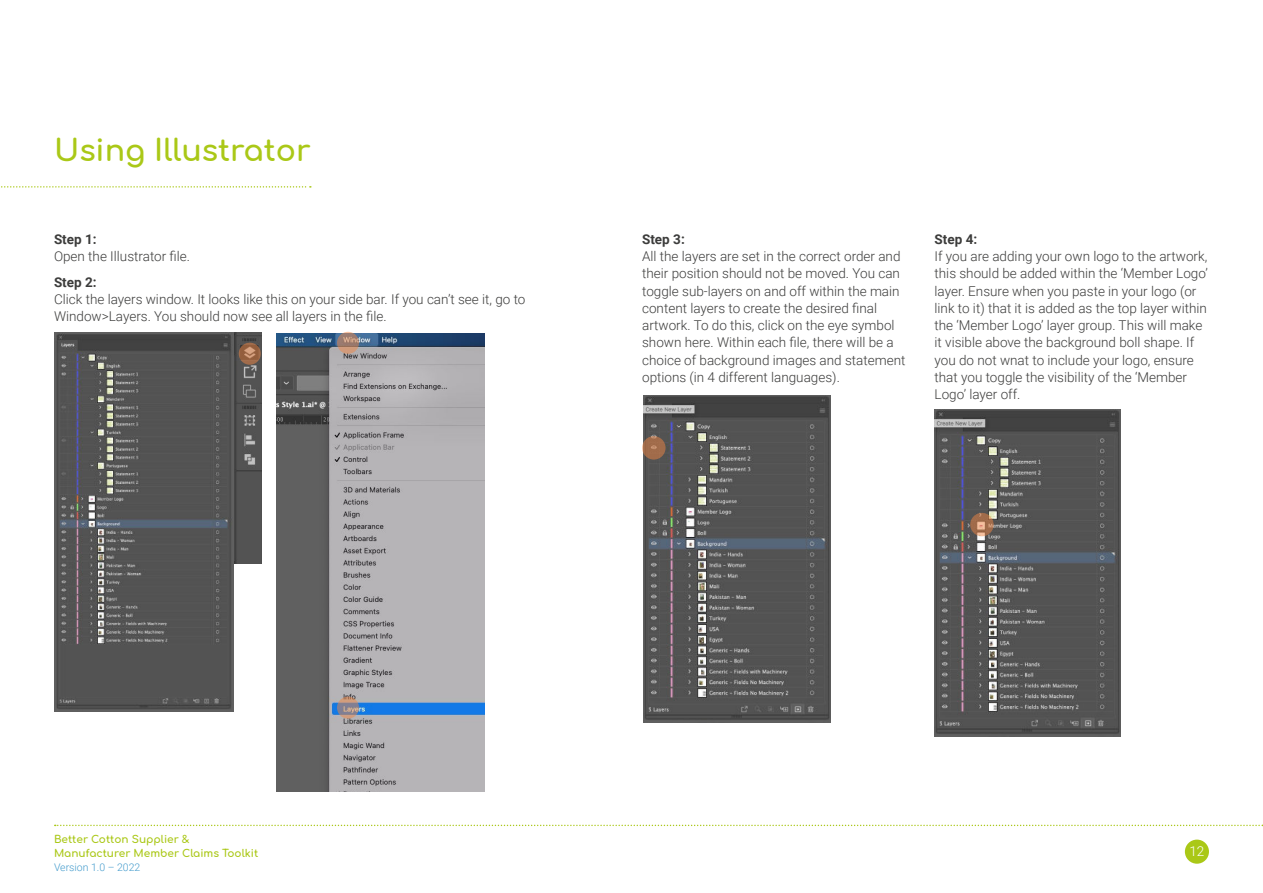
<style>
.page{position:relative;width:1263px;height:893px;background:#fff}
.page>*{position:absolute;margin:0;border:0;box-sizing:border-box;transform-origin:0 0}
.t1{font:700 30px "Comfortaa";color:#aac817}
.t2{font:300 13.5px/17.2px "Roboto";color:#3c3c3b}
.t3{font:700 13.5px "Roboto";color:#3c3c3b}
.t4{font:300 13.5px "Roboto";color:#fff}
.t5{font:700 10.5px/14.2px "Comfortaa";color:#aac817}
.t6{font:300 10.5px "Roboto";color:#439bcc}
</style>
<div class="page">
<svg style="left:1px;top:186px;width:310px;height:2px"></svg>
<img style="left:644px;top:395px;width:186px;height:327px">
<svg style="left:642px;top:436px;width:23px;height:24px"></svg>
<img style="left:934px;top:409px;width:187px;height:327px">
<svg style="left:970px;top:513px;width:24px;height:23px"></svg>
<img style="left:277px;top:333px;width:207px;height:459px">
<svg style="left:337px;top:332px;width:22px;height:22px"></svg>
<svg style="left:337px;top:697px;width:22px;height:22px"></svg>
<img style="left:54px;top:332px;width:208px;height:231px">
<svg style="left:239px;top:343px;width:22px;height:22px"></svg>
<img style="left:54px;top:333px;width:180px;height:378px">
<div style="left:1185px;top:840px;width:24px;height:24px;background:#aac817;border-radius:50%"></div>
<svg style="left:55px;top:825px;width:1208px;height:1px"></svg>
<h1 class="t1" style="left:54px;top:137px;width:258px">Using Illustrator</h1>
<p class="t3" style="left:54px;top:233px;width:44px">Step 1:</p>
<p class="t2" style="left:54px;top:247px;width:138px">Open the Illustrator file.</p>
<p class="t3" style="left:54px;top:276px;width:44px">Step 2:</p>
<p class="t2" style="left:54px;top:292px;width:473px">Click the layers window. It looks like this on your side bar. If you can’t see it, go to<br>Window&gt;Layers. You should now see all layers in the file.</p>
<p class="t3" style="left:642px;top:233px;width:44px">Step 3:</p>
<p class="t2" style="left:642px;top:249px;width:265px">All the layers are set in the correct order and their position should not be moved. You can toggle sub-layers on and off within the main content layers to create the desired final artwork. To do this, click on the eye symbol shown here. Within each file, there will be a choice of background images and statement options (in 4 different languages).</p>
<p class="t3" style="left:934px;top:233px;width:44px">Step 4:</p>
<p class="t2" style="left:934px;top:249px;width:275px">If you are adding your own logo to the artwork, this should be added within the ‘Member Logo’ layer. Ensure when you paste in your logo (or link to it) that it is added as the top layer within the ‘Member Logo’ layer group. This will make it visible above the background boll shape. If you do not wnat to include your logo, ensure that you toggle the visibility of the ‘Member Logo’ layer off.</p>
<p class="t5" style="left:54px;top:833px;width:206px">Better Cotton Supplier &amp;<br>Manufacturer Member Claims Toolkit</p>
<p class="t6" style="left:54px;top:863px;width:88px">Version 1.0 – 2022</p>
<p class="t4" style="left:1189px;top:845px;width:16px">12</p>
</div>
